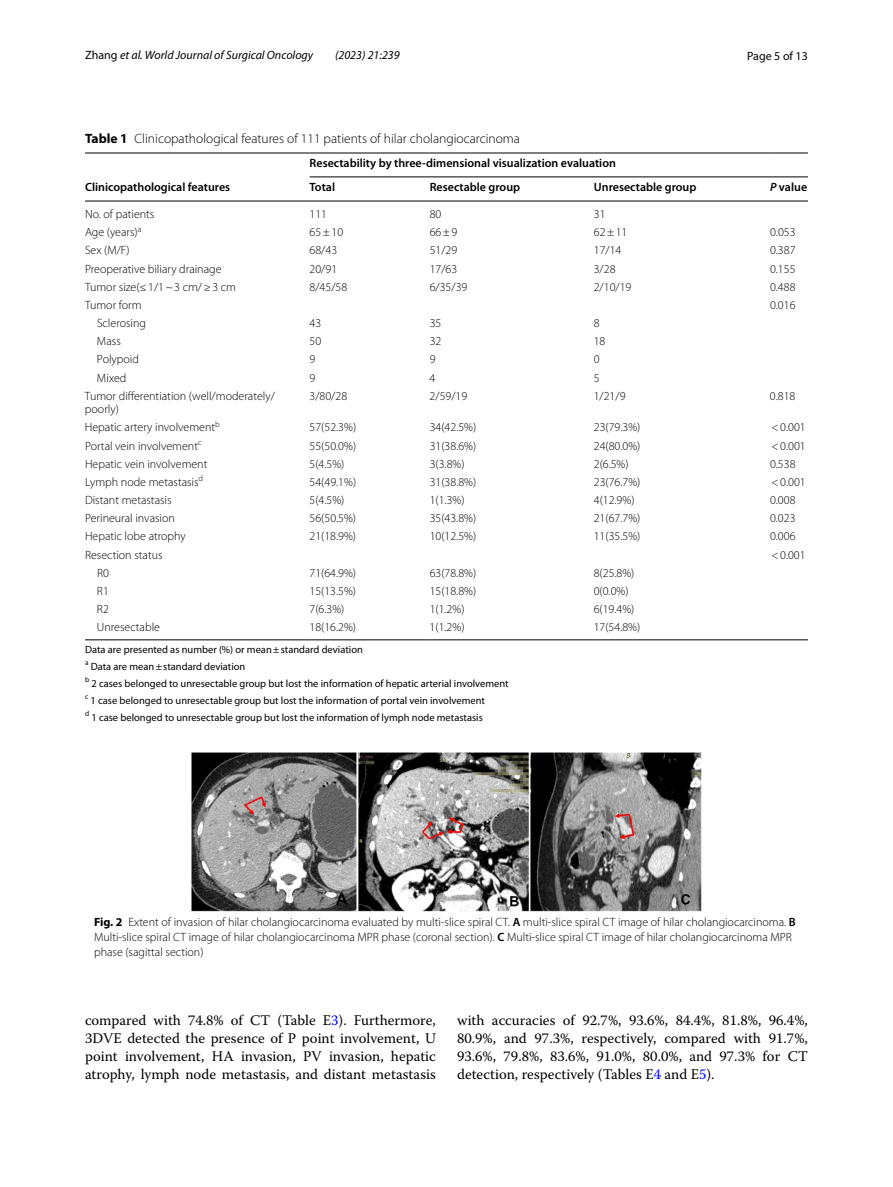
<style>
.page{position:relative;width:893px;height:1187px;background:#fff}
.page>*{position:absolute;margin:0;border:0;box-sizing:border-box;transform-origin:0 0}
.t1{font:14.7px/18px "Warnock Pro";color:#000;text-align:justify}
.t2{font:300 13.5px "Myriad Pro";color:#000}
.t3{font:300 12px/15px "Myriad Pro";color:#000}
.t4{font:600 12px "Myriad Pro";color:#000}
.t5{font:italic 12px "Myriad Pro";color:#000}
.t6{font:12px "Myriad Pro";color:#000}
.t7{font:10.5px/17px "Myriad Pro";color:#000}
.s1{font-style:normal}
.s2{font-weight:700}
.s3{font-style:italic}
.s4{font-weight:600}
.s5{color:#00f}
</style>
<div class="page">
<hr style="left:85px;top:153px;width:225px;height:1px;background:#000">
<hr style="left:310px;top:153px;width:120px;height:1px;background:#000">
<hr style="left:430px;top:153px;width:164px;height:1px;background:#000">
<hr style="left:594px;top:153px;width:176px;height:1px;background:#000">
<hr style="left:770px;top:153px;width:38px;height:1px;background:#000">
<hr style="left:85px;top:201px;width:225px;height:1px;background:#000">
<hr style="left:310px;top:201px;width:120px;height:1px;background:#000">
<hr style="left:430px;top:201px;width:164px;height:1px;background:#000">
<hr style="left:594px;top:201px;width:176px;height:1px;background:#000">
<hr style="left:770px;top:201px;width:38px;height:1px;background:#000">
<hr style="left:85px;top:639px;width:225px;height:1px;background:#000">
<hr style="left:310px;top:639px;width:120px;height:1px;background:#000">
<hr style="left:430px;top:639px;width:164px;height:1px;background:#000">
<hr style="left:594px;top:639px;width:176px;height:1px;background:#000">
<hr style="left:770px;top:639px;width:38px;height:1px;background:#000">
<hr style="left:310px;top:177px;width:498px;height:1px;background:#000">
<img style="left:191px;top:752px;width:511px;height:159px">
<p class="t5" style="left:85px;top:48px;width:230px"><span class="s1">Zhang</span> et al. World Journal of Surgical Oncology</p>
<p class="t5" style="left:335px;top:48px;width:66px">(2023) 21:239</p>
<p class="t6" style="left:747px;top:48px;width:62px">Page 5 of 13</p>
<p class="t2" style="left:85px;top:131px;width:437px"><span class="s2">Table 1</span> Clinicopathological features of 111 patients of hilar cholangiocarcinoma</p>
<p class="t4" style="left:310px;top:156px;width:308px">Resectability by three-dimensional visualization evaluation</p>
<p class="t4" style="left:85px;top:179px;width:147px">Clinicopathological features</p>
<p class="t4" style="left:310px;top:179px;width:27px">Total</p>
<p class="t4" style="left:430px;top:179px;width:92px">Resectable group</p>
<p class="t4" style="left:594px;top:179px;width:104px">Unresectable group</p>
<p class="t4" style="left:770px;top:179px;width:39px"><span class="s3">P</span> value</p>
<p class="t3" style="left:85px;top:207px;width:71px">No. of patients</p>
<p class="t3" style="left:310px;top:207px;width:19px">111</p>
<p class="t3" style="left:430px;top:207px;width:13px">80</p>
<p class="t3" style="left:594px;top:207px;width:13px">31</p>
<p class="t3" style="left:85px;top:225px;width:58px">Age (years)<sup>a</sup></p>
<p class="t3" style="left:310px;top:225px;width:35px">65±10</p>
<p class="t3" style="left:430px;top:225px;width:29px">66±9</p>
<p class="t3" style="left:594px;top:225px;width:35px">62±11</p>
<p class="t3" style="left:770px;top:225px;width:27px">0.053</p>
<p class="t3" style="left:85px;top:243px;width:46px">Sex (M/F)</p>
<p class="t3" style="left:310px;top:243px;width:29px">68/43</p>
<p class="t3" style="left:430px;top:243px;width:29px">51/29</p>
<p class="t3" style="left:594px;top:243px;width:29px">17/14</p>
<p class="t3" style="left:770px;top:243px;width:27px">0.387</p>
<p class="t3" style="left:85px;top:261px;width:138px">Preoperative biliary drainage</p>
<p class="t3" style="left:310px;top:261px;width:29px">20/91</p>
<p class="t3" style="left:430px;top:261px;width:29px">17/63</p>
<p class="t3" style="left:594px;top:261px;width:23px">3/28</p>
<p class="t3" style="left:770px;top:261px;width:27px">0.155</p>
<p class="t3" style="left:85px;top:279px;width:152px">Tumor size(≤1/1~3 cm/≥3 cm</p>
<p class="t3" style="left:310px;top:279px;width:39px">8/45/58</p>
<p class="t3" style="left:430px;top:279px;width:39px">6/35/39</p>
<p class="t3" style="left:594px;top:279px;width:39px">2/10/19</p>
<p class="t3" style="left:770px;top:279px;width:27px">0.488</p>
<p class="t3" style="left:85px;top:297px;width:58px">Tumor form</p>
<p class="t3" style="left:770px;top:297px;width:27px">0.016</p>
<p class="t3" style="left:97px;top:316px;width:51px">Sclerosing</p>
<p class="t3" style="left:310px;top:316px;width:13px">43</p>
<p class="t3" style="left:430px;top:316px;width:13px">35</p>
<p class="t3" style="left:594px;top:316px;width:7px">8</p>
<p class="t3" style="left:97px;top:334px;width:25px">Mass</p>
<p class="t3" style="left:310px;top:334px;width:13px">50</p>
<p class="t3" style="left:430px;top:334px;width:13px">32</p>
<p class="t3" style="left:594px;top:334px;width:13px">18</p>
<p class="t3" style="left:97px;top:352px;width:43px">Polypoid</p>
<p class="t3" style="left:310px;top:352px;width:7px">9</p>
<p class="t3" style="left:430px;top:352px;width:7px">9</p>
<p class="t3" style="left:594px;top:352px;width:7px">0</p>
<p class="t3" style="left:97px;top:370px;width:31px">Mixed</p>
<p class="t3" style="left:310px;top:370px;width:7px">9</p>
<p class="t3" style="left:430px;top:370px;width:7px">4</p>
<p class="t3" style="left:594px;top:370px;width:7px">5</p>
<p class="t3" style="left:85px;top:389px;width:191px;line-height:13.5px">Tumor differentiation (well/moderately/ poorly)</p>
<p class="t3" style="left:309px;top:388px;width:39px">3/80/28</p>
<p class="t3" style="left:430px;top:388px;width:39px">2/59/19</p>
<p class="t3" style="left:594px;top:388px;width:33px">1/21/9</p>
<p class="t3" style="left:770px;top:388px;width:27px">0.818</p>
<p class="t3" style="left:85px;top:420px;width:136px">Hepatic artery involvement<sup>b</sup></p>
<p class="t3" style="left:310px;top:420px;width:48px">57(52.3%)</p>
<p class="t3" style="left:430px;top:420px;width:48px">34(42.5%)</p>
<p class="t3" style="left:594px;top:420px;width:48px">23(79.3%)</p>
<p class="t3" style="left:771px;top:420px;width:36px">&lt;0.001</p>
<p class="t3" style="left:85px;top:438px;width:118px">Portal vein involvement<sup>c</sup></p>
<p class="t3" style="left:310px;top:438px;width:48px">55(50.0%)</p>
<p class="t3" style="left:430px;top:438px;width:48px">31(38.6%)</p>
<p class="t3" style="left:594px;top:438px;width:48px">24(80.0%)</p>
<p class="t3" style="left:771px;top:438px;width:36px">&lt;0.001</p>
<p class="t3" style="left:85px;top:456px;width:124px">Hepatic vein involvement</p>
<p class="t3" style="left:310px;top:456px;width:36px">5(4.5%)</p>
<p class="t3" style="left:430px;top:456px;width:36px">3(3.8%)</p>
<p class="t3" style="left:594px;top:456px;width:36px">2(6.5%)</p>
<p class="t3" style="left:770px;top:456px;width:27px">0.538</p>
<p class="t3" style="left:85px;top:474px;width:120px">Lymph node metastasis<sup>d</sup></p>
<p class="t3" style="left:310px;top:474px;width:48px">54(49.1%)</p>
<p class="t3" style="left:430px;top:474px;width:48px">31(38.8%)</p>
<p class="t3" style="left:594px;top:474px;width:48px">23(76.7%)</p>
<p class="t3" style="left:771px;top:474px;width:36px">&lt;0.001</p>
<p class="t3" style="left:85px;top:492px;width:88px">Distant metastasis</p>
<p class="t3" style="left:310px;top:492px;width:36px">5(4.5%)</p>
<p class="t3" style="left:430px;top:492px;width:36px">1(1.3%)</p>
<p class="t3" style="left:594px;top:492px;width:42px">4(12.9%)</p>
<p class="t3" style="left:770px;top:492px;width:27px">0.008</p>
<p class="t3" style="left:85px;top:511px;width:91px">Perineural invasion</p>
<p class="t3" style="left:310px;top:511px;width:48px">56(50.5%)</p>
<p class="t3" style="left:430px;top:511px;width:48px">35(43.8%)</p>
<p class="t3" style="left:594px;top:511px;width:48px">21(67.7%)</p>
<p class="t3" style="left:770px;top:511px;width:27px">0.023</p>
<p class="t3" style="left:85px;top:529px;width:102px">Hepatic lobe atrophy</p>
<p class="t3" style="left:310px;top:529px;width:48px">21(18.9%)</p>
<p class="t3" style="left:430px;top:529px;width:48px">10(12.5%)</p>
<p class="t3" style="left:594px;top:529px;width:48px">11(35.5%)</p>
<p class="t3" style="left:770px;top:529px;width:27px">0.006</p>
<p class="t3" style="left:85px;top:547px;width:79px">Resection status</p>
<p class="t3" style="left:771px;top:547px;width:36px">&lt;0.001</p>
<p class="t3" style="left:97px;top:565px;width:13px">R0</p>
<p class="t3" style="left:310px;top:565px;width:48px">71(64.9%)</p>
<p class="t3" style="left:430px;top:565px;width:48px">63(78.8%)</p>
<p class="t3" style="left:594px;top:565px;width:42px">8(25.8%)</p>
<p class="t3" style="left:97px;top:583px;width:13px">R1</p>
<p class="t3" style="left:310px;top:583px;width:48px">15(13.5%)</p>
<p class="t3" style="left:430px;top:583px;width:48px">15(18.8%)</p>
<p class="t3" style="left:594px;top:583px;width:36px">0(0.0%)</p>
<p class="t3" style="left:97px;top:601px;width:13px">R2</p>
<p class="t3" style="left:310px;top:601px;width:36px">7(6.3%)</p>
<p class="t3" style="left:430px;top:601px;width:36px">1(1.2%)</p>
<p class="t3" style="left:594px;top:601px;width:42px">6(19.4%)</p>
<p class="t3" style="left:97px;top:620px;width:65px">Unresectable</p>
<p class="t3" style="left:310px;top:620px;width:48px">18(16.2%)</p>
<p class="t3" style="left:430px;top:620px;width:36px">1(1.2%)</p>
<p class="t3" style="left:594px;top:620px;width:48px">17(54.8%)</p>
<p class="t7" style="left:85px;top:640px;width:425px">Data are presented as number (%) or mean±standard deviation<br><sup>a</sup> Data are mean±standard deviation<br><sup>b</sup> 2 cases belonged to unresectable group but lost the information of hepatic arterial involvement <sup>c</sup> 1 case belonged to unresectable group but lost the information of portal vein involvement<br><sup>d</sup> 1 case belonged to unresectable group but lost the information of lymph node metastasis</p>
<p class="t3" style="left:94px;top:915px;width:703px"><span class="s2">Fig. 2</span> Extent of invasion of hilar cholangiocarcinoma evaluated by multi-slice spiral CT. <span class="s4">A</span> multi-slice spiral CT image of hilar cholangiocarcinoma. <span class="s4">B<br></span>Multi-slice spiral CT image of hilar cholangiocarcinoma MPR phase (coronal section). <span class="s4">C</span> Multi-slice spiral CT image of hilar cholangiocarcinoma MPR phase (sagittal section)</p>
<p class="t1" style="left:85px;top:1010px;width:352px">compared with 74.8% of CT (Table E<span class="s5">3</span>). Furthermore, 3DVE detected the presence of P point involvement, U point involvement, HA invasion, PV invasion, hepatic atrophy, lymph node metastasis, and distant metastasis</p>
<p class="t1" style="left:457px;top:1010px;width:352px">with accuracies of 92.7%, 93.6%, 84.4%, 81.8%, 96.4%, 80.9%, and 97.3%, respectively, compared with 91.7%, 93.6%, 79.8%, 83.6%, 91.0%, 80.0%, and 97.3% for CT detection, respectively (Tables E<span class="s5">4</span> and E<span class="s5">5</span>).</p>
</div>
